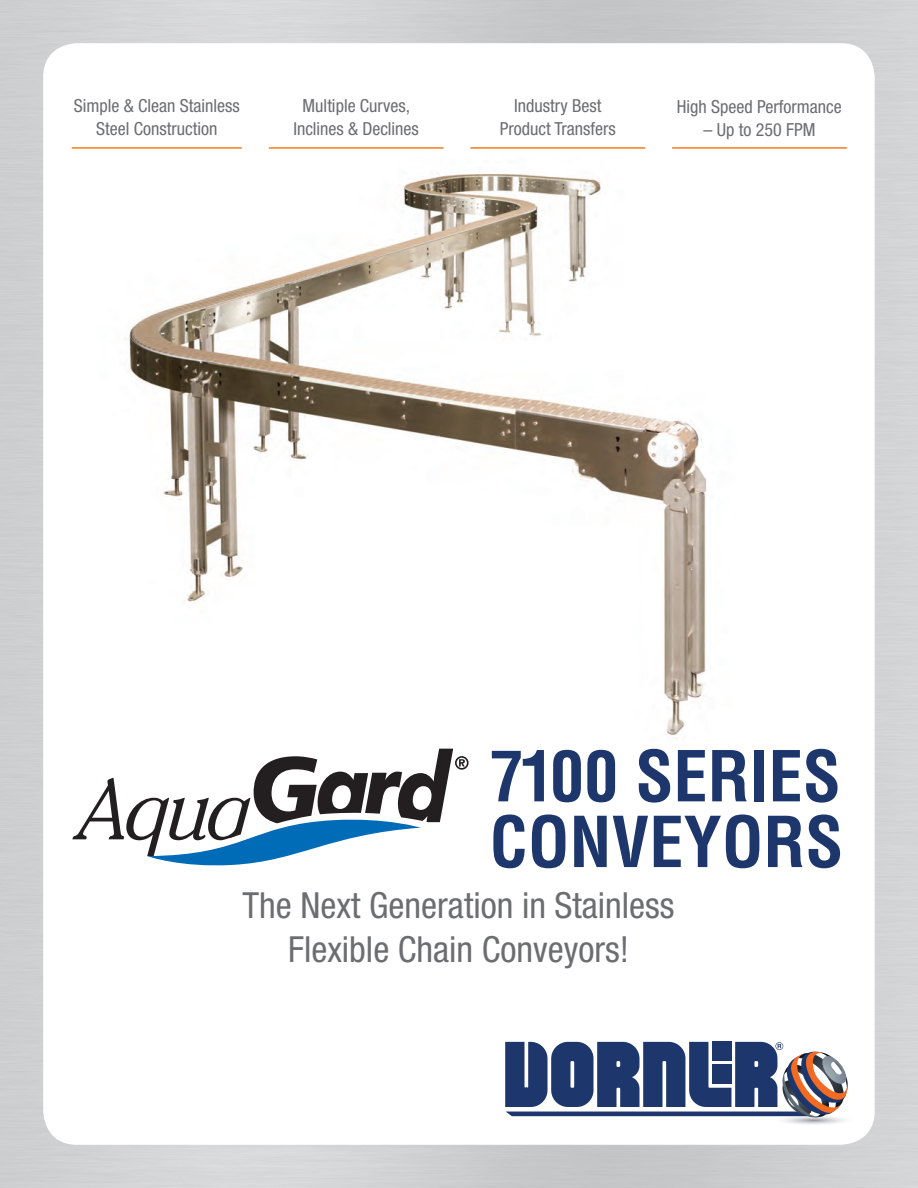
<style>
.page{position:relative;width:918px;height:1188px;background:#fff}
.page>*{position:absolute;margin:0;border:0;box-sizing:border-box;transform-origin:0 0}
.t1{font:700 condensed 68.4px/65.7px "Helvetica";color:#1d366c}
.t2{font:condensed 36px/43.2px "Helvetica Neue";color:#6c6d70;text-align:center}
.t3{font:condensed 18px/23.4px "Helvetica Neue";color:#6c6d70;text-align:center}
</style>
<div class="page">
<img style="left:129px;top:173px;width:578px;height:576px">
<hr style="left:269px;top:147px;width:174px;height:2px;background:#f47b21">
<hr style="left:470px;top:147px;width:175px;height:2px;background:#f47b21">
<hr style="left:672px;top:147px;width:175px;height:2px;background:#f47b21">
<hr style="left:72px;top:147px;width:170px;height:2px;background:#f47b21">
<svg style="left:72px;top:749px;width:397px;height:117px"></svg>
<svg style="left:505px;top:1042px;width:343px;height:82px"></svg>
<p class="t3" style="left:74px;top:94px;width:167px">Simple &amp; Clean Stainless<br>Steel Construction</p>
<p class="t3" style="left:293px;top:94px;width:127px">Multiple Curves,<br>Inclines &amp; Declines</p>
<p class="t3" style="left:500px;top:93px;width:117px">Industry Best<br>Product Transfers</p>
<p class="t3" style="left:677px;top:95px;width:166px">High Speed Performance</p>
<p class="t3" style="left:704px;top:118px;width:113px">– Up to 250 FPM</p>
<h1 class="t1" style="left:490px;top:743px;width:355px">7100 SERIES<br>CONVEYORS</h1>
<h2 class="t2" style="left:243px;top:884px;width:434px">The Next Generation in Stainless<br>Flexible Chain Conveyors!</h2>
</div>
